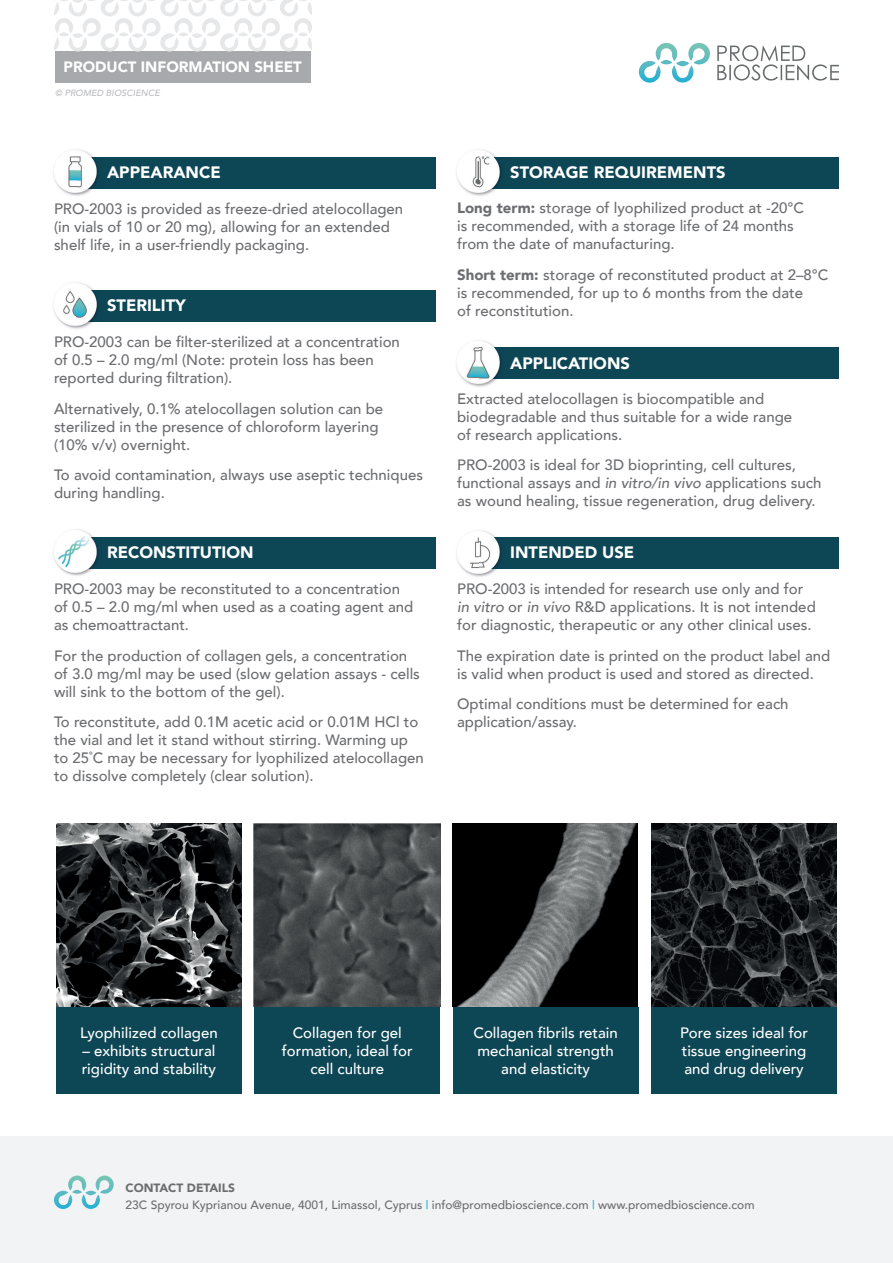
<style>
.page{position:relative;width:893px;height:1263px;background:#fff}
.page>*{position:absolute;margin:0;border:0;box-sizing:border-box;transform-origin:0 0}
.t1{font:900 16.5px "Avenir";color:#fff}
.t2{font:500 15px/18px "Avenir";color:#6c6d70}
.t3{font:500 15px/18px "Avenir";color:#fff}
.t4{font:900 15px "Avenir";color:#fff}
.t5{font:500 12px "Avenir";color:#6c6d70}
.t6{font:900 12px "Avenir";color:#6c6d70}
.t7{font:italic 500 9px "Avenir";color:#bcbdc0}
.s1{font-weight:900}
.s2{font-style:italic}
.s3{color:#1eaed3}
</style>
<div class="page">
<div style="left:0;top:1137px;width:893px;height:126px;background:#f2f3f4"></div>
<svg style="left:639px;top:43px;width:71px;height:40px"></svg>
<svg style="left:717px;top:45px;width:122px;height:36px"></svg>
<div style="left:55px;top:52px;width:255px;height:31px;background:#a8a9ad"></div>
<svg style="left:55px;top:0;width:256px;height:52px"></svg>
<svg style="left:54px;top:1175px;width:60px;height:34px"></svg>
<div style="left:78px;top:157px;width:358px;height:31px;background:#0d4655"></div>
<img style="left:53px;top:149px;width:49px;height:47px">
<img style="left:78px;top:157px;width:24px;height:31px">
<div style="left:77px;top:291px;width:359px;height:31px;background:#0d4655"></div>
<img style="left:53px;top:282px;width:49px;height:47px">
<img style="left:77px;top:291px;width:25px;height:31px">
<div style="left:77px;top:537px;width:359px;height:31px;background:#0d4655"></div>
<img style="left:53px;top:529px;width:49px;height:47px">
<img style="left:77px;top:537px;width:25px;height:31px">
<div style="left:480px;top:157px;width:359px;height:31px;background:#0d4655"></div>
<img style="left:456px;top:149px;width:49px;height:47px">
<img style="left:480px;top:157px;width:25px;height:31px">
<div style="left:480px;top:348px;width:359px;height:31px;background:#0d4655"></div>
<div style="left:480px;top:538px;width:359px;height:31px;background:#0d4655"></div>
<img style="left:456px;top:340px;width:49px;height:47px">
<img style="left:480px;top:348px;width:25px;height:31px">
<img style="left:456px;top:530px;width:49px;height:47px">
<img style="left:480px;top:538px;width:25px;height:31px">
<img style="left:651px;top:823px;width:186px;height:184px">
<img style="left:253px;top:823px;width:187px;height:184px">
<img style="left:453px;top:823px;width:184px;height:184px">
<img style="left:56px;top:823px;width:186px;height:184px">
<div style="left:56px;top:1007px;width:186px;height:86px;background:#0d4655"></div>
<div style="left:254px;top:1007px;width:186px;height:86px;background:#0d4655"></div>
<div style="left:453px;top:1007px;width:185px;height:86px;background:#0d4655"></div>
<div style="left:651px;top:1007px;width:186px;height:86px;background:#0d4655"></div>
<p class="t4" style="left:64px;top:54px;width:240px">PRODUCT INFORMATION SHEET</p>
<p class="t7" style="left:55px;top:87px;width:106px">© PROMED BIOSCIENCE</p>
<p class="t1" style="left:107px;top:158px;width:115px">APPEARANCE</p>
<p class="t2" style="left:54px;top:198px;width:351px">PRO-2003 is provided as freeze-dried atelocollagen (in vials of 10 or 20 mg), allowing for an extended shelf life, in a user-friendly packaging.</p>
<p class="t1" style="left:107px;top:291px;width:80px">STERILITY</p>
<p class="t2" style="left:54px;top:332px;width:347px">PRO-2003 can be filter-sterilized at a concentration of 0.5 – 2.0 mg/ml (Note: protein loss has been reported during filtration).</p>
<p class="t2" style="left:54px;top:399px;width:331px">Alternatively, 0.1% atelocollagen solution can be sterilized in the presence of chloroform layering (10% v/v) overnight.</p>
<p class="t2" style="left:54px;top:465px;width:371px">To avoid contamination, always use aseptic techniques during handling.</p>
<p class="t1" style="left:107px;top:538px;width:148px">RECONSTITUTION</p>
<p class="t2" style="left:54px;top:579px;width:361px">PRO-2003 may be reconstituted to a concentration of 0.5 – 2.0 mg/ml when used as a coating agent and as chemoattractant.</p>
<p class="t2" style="left:54px;top:645px;width:367px">For the production of collagen gels, a concentration of 3.0 mg/ml may be used (slow gelation assays - cells will sink to the bottom of the gel).</p>
<p class="t2" style="left:54px;top:712px;width:371px">To reconstitute, add 0.1M acetic acid or 0.01M HCl to the vial and let it stand without stirring. Warming up to 25˚C may be necessary for lyophilized atelocollagen to dissolve completely (clear solution).</p>
<p class="t1" style="left:510px;top:158px;width:217px">STORAGE REQUIREMENTS</p>
<p class="t2" style="left:457px;top:198px;width:348px"><span class="s1">Long term:</span> storage of lyophilized product at -20°C is recommended, with a storage life of 24 months from the date of manufacturing.</p>
<p class="t2" style="left:457px;top:265px;width:373px"><span class="s1">Short term:</span> storage of reconstituted product at 2–8°C is recommended, for up to 6 months from the date<br>of reconstitution.</p>
<p class="t1" style="left:510px;top:349px;width:121px">APPLICATIONS</p>
<p class="t2" style="left:457px;top:389px;width:337px">Extracted atelocollagen is biocompatible and biodegradable and thus suitable for a wide range of research applications.</p>
<p class="t2" style="left:457px;top:455px;width:366px">PRO-2003 is ideal for 3D bioprinting, cell cultures, functional assays and <span class="s2">in vitro/in vivo</span> applications such as wound healing, tissue regeneration, drug delivery.</p>
<p class="t1" style="left:510px;top:538px;width:126px">INTENDED USE</p>
<p class="t2" style="left:457px;top:579px;width:360px">PRO-2003 is intended for research use only and for <span class="s2">in vitro</span> or <span class="s2">in vivo</span> R&amp;D applications. It is not intended for diagnostic, therapeutic or any other clinical uses.</p>
<p class="t2" style="left:457px;top:645px;width:375px">The expiration date is printed on the product label and is valid when product is used and stored as directed.</p>
<p class="t2" style="left:457px;top:694px;width:333px">Optimal conditions must be determined for each application/assay.</p>
<p class="t3" style="left:80px;top:1022px;width:139px">Lyophilized collagen</p>
<p class="t3" style="left:82px;top:1040px;width:136px">– exhibits structural rigidity and stability</p>
<p class="t6" style="left:126px;top:1178px;width:111px">CONTACT DETAILS</p>
<p class="t3" style="left:282px;top:1022px;width:132px;text-align:center">Collagen for gel formation, ideal for cell culture</p>
<p class="t3" style="left:473px;top:1022px;width:146px;text-align:center">Collagen fibrils retain mechanical strength and elasticity</p>
<p class="t3" style="left:680px;top:1022px;width:130px">Pore sizes ideal for tissue engineering and drug delivery</p>
<p class="t5" style="left:126px;top:1194px;width:631px">23C Spyrou Kyprianou Avenue, 4001, Limassol, Cyprus <span class="s3">|</span> info@promedbioscience.com <span class="s3">|</span> www.promedbioscience.com</p>
</div>
